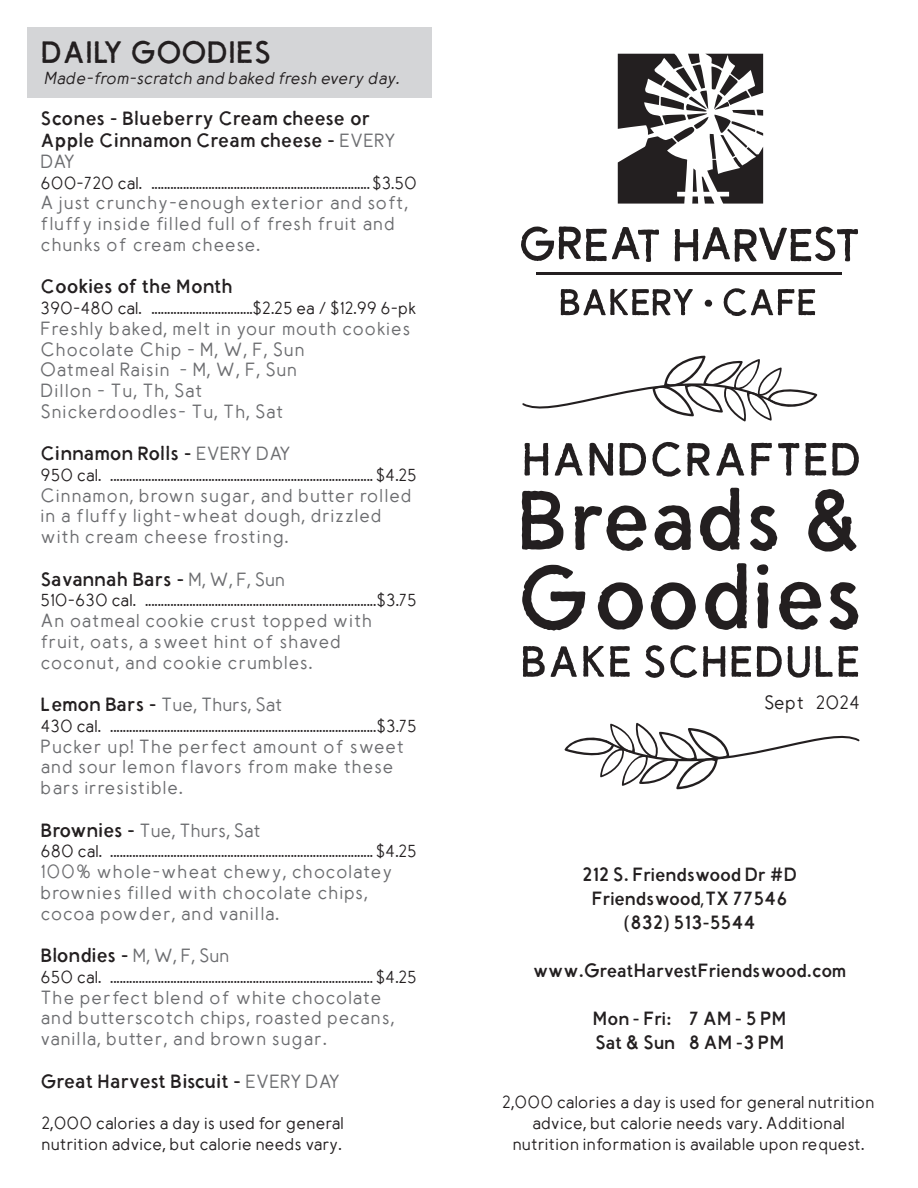
<style>
.page{position:relative;width:918px;height:1188px;background:#fff}
.page>*{position:absolute;margin:0;border:0;box-sizing:border-box;transform-origin:0 0}
.t1{font:31.5px "GH Simple Rustic";color:#231f20}
.t2{font:19.5px/22.5px "GH Simple Rustic";letter-spacing:-.03em;color:#231f20}
.t3{font:19.5px "GH Simple Rustic";color:#231f20}
.t4{font:19.5px "GH Simple Rustic";letter-spacing:-.01em;color:#231f20}
.t5{font:600 18px/20.7px "GH Simple";letter-spacing:.04em;color:#6c6d70}
.t6{font:600 18px/20.7px "GH Simple";letter-spacing:.02em;color:#6c6d70}
.t7{font:700 18px/24px "GH Simple";color:#231f20;text-align:center}
.t8{font:600 18px "GH Simple";letter-spacing:-.01em;color:#6c6d70}
.t9{font:700 18px "GH Simple";letter-spacing:-.035em;color:#231f20}
.t10{font:600 18px "GH Simple";color:#231f20}
.t11{font:600 16.5px/21px "GH Simple";color:#231f20;text-align:center}
.t12{font:italic 600 16.5px "GH Simple";letter-spacing:-.035em;color:#231f20}
.s1{font-family:"GH Simple";font-weight:600;font-size:18px;color:#6c6d70}
.s2{font-family:"GH Simple Rustic";font-weight:400;font-size:19.5px;color:#231f20}
</style>
<div class="page">
<svg style="left:565px;top:723px;width:295px;height:66px"></svg>
<svg style="left:522px;top:356px;width:295px;height:65px"></svg>
<svg style="left:524px;top:443px;width:24px;height:33px"></svg>
<svg style="left:555px;top:443px;width:28px;height:33px"></svg>
<svg style="left:589px;top:443px;width:24px;height:33px"></svg>
<svg style="left:620px;top:443px;width:26px;height:33px"></svg>
<svg style="left:652px;top:442px;width:29px;height:35px"></svg>
<svg style="left:687px;top:443px;width:23px;height:33px"></svg>
<svg style="left:716px;top:443px;width:28px;height:33px"></svg>
<svg style="left:751px;top:443px;width:21px;height:33px"></svg>
<svg style="left:778px;top:443px;width:21px;height:33px"></svg>
<svg style="left:805px;top:443px;width:21px;height:33px"></svg>
<svg style="left:832px;top:443px;width:27px;height:33px"></svg>
<svg style="left:522px;top:491px;width:41px;height:59px"></svg>
<svg style="left:575px;top:505px;width:71px;height:46px"></svg>
<svg style="left:655px;top:505px;width:36px;height:45px"></svg>
<svg style="left:700px;top:488px;width:40px;height:63px"></svg>
<svg style="left:750px;top:506px;width:27px;height:45px"></svg>
<svg style="left:808px;top:489px;width:49px;height:63px"></svg>
<svg style="left:522px;top:565px;width:63px;height:66px"></svg>
<svg style="left:598px;top:582px;width:45px;height:48px"></svg>
<svg style="left:651px;top:582px;width:45px;height:48px"></svg>
<svg style="left:705px;top:563px;width:42px;height:67px"></svg>
<svg style="left:757px;top:564px;width:11px;height:64px"></svg>
<svg style="left:779px;top:582px;width:42px;height:48px"></svg>
<svg style="left:830px;top:582px;width:28px;height:48px"></svg>
<svg style="left:523px;top:646px;width:22px;height:31px"></svg>
<svg style="left:551px;top:646px;width:26px;height:31px"></svg>
<svg style="left:583px;top:646px;width:21px;height:31px"></svg>
<svg style="left:610px;top:646px;width:20px;height:31px"></svg>
<svg style="left:645px;top:645px;width:19px;height:33px"></svg>
<svg style="left:670px;top:645px;width:27px;height:33px"></svg>
<svg style="left:703px;top:646px;width:22px;height:31px"></svg>
<svg style="left:732px;top:646px;width:19px;height:31px"></svg>
<svg style="left:757px;top:646px;width:25px;height:31px"></svg>
<svg style="left:788px;top:646px;width:45px;height:32px"></svg>
<svg style="left:839px;top:646px;width:19px;height:31px"></svg>
<svg style="left:618px;top:54px;width:145px;height:150px"></svg>
<hr style="left:536px;top:272px;width:306px;height:3px;background:#231f20">
<svg style="left:560px;top:289px;width:133px;height:27px"></svg>
<svg style="left:705px;top:300px;width:7px;height:7px"></svg>
<svg style="left:724px;top:288px;width:91px;height:28px"></svg>
<svg style="left:675px;top:226px;width:183px;height:36px"></svg>
<svg style="left:521px;top:226px;width:138px;height:36px"></svg>
<div style="left:27px;top:27px;width:405px;height:70px;background:#d4d5d7"></div>
<h1 class="t1" style="left:40px;top:35px;width:233px">DAILY GOODIES</h1>
<p class="t12" style="left:44px;top:69px;width:357px">Made-from-scratch and baked fresh every day.</p>
<p class="t2" style="left:40px;top:107px;width:357px">Scones - Blueberry Cream cheese or<br>Apple Cinnamon Cream cheese - <span class="s1">EVERY</span></p>
<p class="t5" style="left:40px;top:153px;width:36px">DAY</p>
<p class="t11" style="left:40px;top:174px;width:378px">600-720 cal. .....................................................................$3.50</p>
<p class="t5" style="left:40px;top:194px;width:369px">A just crunchy-enough exterior and soft, fluffy inside filled full of fresh fruit and chunks of cream cheese.</p>
<p class="t2" style="left:40px;top:276px;width:194px">Cookies of the Month</p>
<p class="t11" style="left:40px;top:299px;width:378px">390-480 cal. ................................$2.25 ea / $12.99 6-pk</p>
<p class="t5" style="left:40px;top:319px;width:372px">Freshly baked, melt in your mouth cookies<br>Chocolate Chip - M, W, F, Sun<br>Oatmeal Raisin - M, W, F, Sun<br>Dillon - Tu, Th, Sat<br>Snickerdoodles- Tu, Th, Sat</p>
<p class="t3" style="left:40px;top:443px;width:252px">Cinnamon Rolls - <span class="s1">EVERY DAY</span></p>
<p class="t11" style="left:40px;top:466px;width:378px">950 cal. ................................................................................... $4.25</p>
<p class="t5" style="left:40px;top:486px;width:373px">Cinnamon, brown sugar, and butter rolled in a fluffy light-wheat dough, drizzled with cream cheese frosting.</p>
<p class="t4" style="left:40px;top:568px;width:246px">Savannah Bars - <span class="s1">M, W, F, Sun</span></p>
<p class="t11" style="left:40px;top:591px;width:378px">510-630 cal. .........................................................................$3.75</p>
<p class="t6" style="left:40px;top:612px;width:333px">An oatmeal cookie crust topped with fruit, oats, a sweet hint of shaved coconut, and cookie crumbles.</p>
<p class="t8" style="left:40px;top:695px;width:244px"><span class="s2">Lemon Bars -</span> Tue, Thurs, Sat</p>
<p class="t11" style="left:40px;top:717px;width:378px">430 cal. ....................................................................................$3.75</p>
<p class="t5" style="left:40px;top:737px;width:366px">Pucker up! The perfect amount of sweet and sour lemon flavors from make these bars irresistible.</p>
<p class="t8" style="left:40px;top:820px;width:222px"><span class="s2">Brownies -</span> Tue, Thurs, Sat</p>
<p class="t11" style="left:40px;top:842px;width:378px">680 cal. ................................................................................... $4.25</p>
<p class="t5" style="left:40px;top:863px;width:354px">100% whole-wheat chewy, chocolatey brownies filled with chocolate chips, cocoa powder, and vanilla.</p>
<p class="t2" style="left:40px;top:945px;width:191px">Blondies - <span class="s1">M, W, F, Sun</span></p>
<p class="t11" style="left:40px;top:968px;width:378px">650 cal. ................................................................................... $4.25</p>
<p class="t5" style="left:40px;top:988px;width:356px">The perfect blend of white chocolate and butterscotch chips, roasted pecans, vanilla, butter, and brown sugar.</p>
<p class="t2" style="left:40px;top:1070px;width:301px">Great Harvest Biscuit - <span class="s1">EVERY DAY</span></p>
<p class="t11" style="left:41px;top:1114px;width:304px;text-align:left">2,000 calories a day is used for general nutrition advice, but calorie needs vary.</p>
<p class="t10" style="left:764px;top:693px;width:98px">Sept 2024</p>
<p class="t7" style="left:582px;top:864px;width:217px">212 S. Friendswood Dr #D<br>Friendswood, TX 77546 (832) 513-5544</p>
<p class="t9" style="left:533px;top:960px;width:315px">www.GreatHarvestFriendswood.com</p>
<p class="t7" style="left:593px;top:1007px;width:195px;text-align:left">Mon - Fri: 7 AM - 5 PM<br>Sat &amp; Sun 8 AM -3 PM</p>
<p class="t11" style="left:502px;top:1093px;width:374px">2,000 calories a day is used for general nutrition advice, but calorie needs vary. Additional nutrition information is available upon request.</p>
</div>
